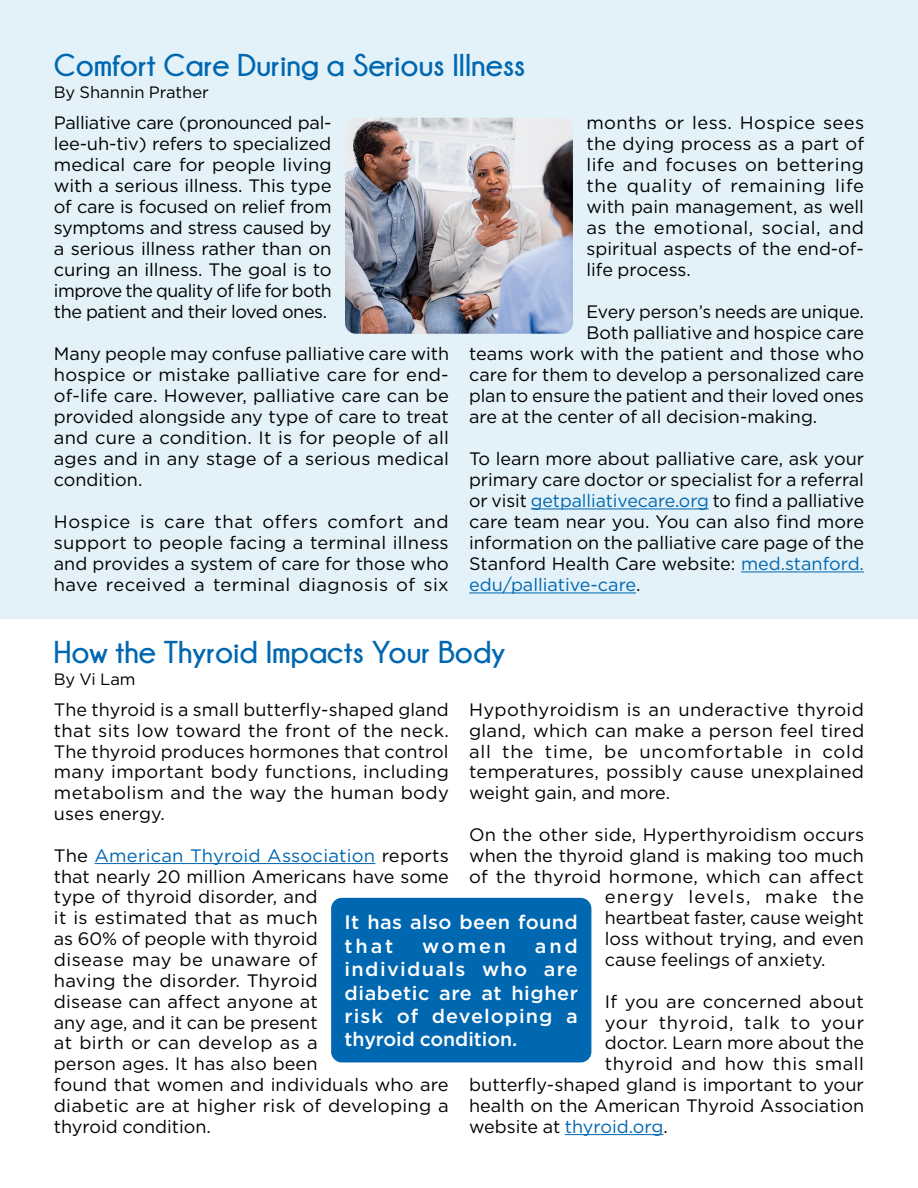
<style>
.page{position:relative;width:918px;height:1188px;background:#fff}
.page>*{position:absolute;margin:0;border:0;box-sizing:border-box;transform-origin:0 0}
.t1{font:700 31.5px "Champagne&Limousines";color:#0067b1}
.t2{font:500 19.5px/23.4px "Gotham";letter-spacing:.025em;color:#fff}
.t3{font:18px/21px "Gotham";color:#000;text-align:justify}
.t4{font:18px "Gotham";letter-spacing:.02em;color:#000}
.t5{font:18px "Gotham";letter-spacing:.04em;color:#000}
.t6{font:18px "Gotham";letter-spacing:.025em;color:#000}
.t7{font:18px "Gotham";color:#0067b1}
.t8{font:18px "Gotham";letter-spacing:.065em;color:#000}
.t9{font:16.5px "Gotham";color:#000}
.s1{color:#0067b1}
.s2{color:#000}
</style>
<div class="page">
<hr style="left:917px;top:481px;width:1px;height:707px;background:#edf7fa">
<div style="left:0;top:0;width:918px;height:619px;background:#e3f2f8"></div>
<hr style="left:531px;top:508px;width:178px;height:1px;background:#0067b1">
<hr style="left:741px;top:571px;width:123px;height:1px;background:#0067b1">
<hr style="left:469px;top:592px;width:167px;height:1px;background:#0067b1">
<hr style="left:95px;top:863px;width:280px;height:1px;background:#0067b1">
<hr style="left:565px;top:1134px;width:98px;height:1px;background:#0067b1">
<img style="left:345px;top:118px;width:228px;height:216px">
<div style="left:331px;top:898px;width:260px;height:164px;background:#0067b1;border-radius:11px"></div>
<h1 class="t1" style="left:54px;top:48px;width:473px">Comfort Care During a Serious Illness</h1>
<p class="t9" style="left:54px;top:81px;width:157px">By Shannin Prather</p>
<p class="t3" style="left:54px;top:112px;width:279px">Palliative care (pronounced pal&shy;lee-uh-tiv) refers to specialized medical care for people living with a serious illness. This type of care is focused on relief from symptoms and stress caused by a serious illness rather than on curing an illness. The goal is to improve the quality of life for both the patient and their loved ones.</p>
<p class="t3" style="left:54px;top:343px;width:397px">Many people may confuse palliative care with hospice or mistake palliative care for end&shy;of-life care. However, palliative care can be provided alongside any type of care to treat and cure a condition. It is for people of all ages and in any stage of a serious medical condition.</p>
<p class="t3" style="left:54px;top:511px;width:396px">Hospice is care that offers comfort and support to people facing a terminal illness and provides a system of care for those who have received a terminal diagnosis of six</p>
<p class="t3" style="left:586px;top:112px;width:279px">months or less. Hospice sees the dying process as a part of life and focuses on bettering the quality of remaining life with pain management, as well as the emotional, social, and spiritual aspects of the end-of&shy;life process.</p>
<p class="t3" style="left:586px;top:301px;width:279px">Every person’s needs are unique.</p>
<p class="t3" style="left:586px;top:322px;width:279px">Both palliative and hospice care</p>
<p class="t3" style="left:469px;top:343px;width:396px">teams work with the patient and those who</p>
<p class="t3" style="left:469px;top:364px;width:397px">care for them to develop a personalized care</p>
<p class="t3" style="left:469px;top:385px;width:397px">plan to ensure the patient and their loved ones</p>
<p class="t3" style="left:469px;top:406px;width:350px">are at the center of all decision-making.</p>
<p class="t3" style="left:469px;top:448px;width:397px">To learn more about palliative care, ask your primary care doctor or specialist for a referral or visit <span class="s1">getpalliativecare.org</span> to find a palliative care team near you. You can also find more information on the palliative care page of the Stanford Health Care website: <span class="s1">med.stanford. edu/palliative-care</span>.</p>
<h1 class="t1" style="left:54px;top:635px;width:453px">How the Thyroid Impacts Your Body</h1>
<p class="t9" style="left:54px;top:668px;width:83px">By Vi Lam</p>
<p class="t3" style="left:54px;top:699px;width:397px">The thyroid is a small butterfly-shaped gland that sits low toward the front of the neck.<br>The thyroid produces hormones that control many important body functions, including metabolism and the way the human body uses energy.</p>
<p class="t3" style="left:54px;top:845px;width:397px;text-align:left">The <span class="s1">American Thyroid Association</span> reports that nearly 20 million Americans have some type of thyroid disorder, and<br>it is estimated that as much<br>as 60% of people with thyroid<br>disease may be unaware of<br>having the disorder. Thyroid<br>disease can affect anyone at<br>any age, and it can be present<br>at birth or can develop as a<br>person ages. It has also been<br>found that women and individuals who are diabetic are at higher risk of developing a thyroid condition.</p>
<p class="t3" style="left:469px;top:699px;width:397px">Hypothyroidism is an underactive thyroid gland, which can make a person feel tired all the time, be uncomfortable in cold temperatures, possibly cause unexplained weight gain, and more.</p>
<p class="t3" style="left:469px;top:824px;width:397px">On the other side, Hyperthyroidism occurs</p>
<p class="t3" style="left:469px;top:845px;width:396px">when the thyroid gland is making too much</p>
<p class="t4" style="left:469px;top:865px;width:396px">of the thyroid hormone, which can affect</p>
<p class="t8" style="left:605px;top:886px;width:261px">energy levels, make the</p>
<p class="t3" style="left:605px;top:907px;width:261px">heartbeat faster, cause weight</p>
<p class="t3" style="left:605px;top:928px;width:261px">loss without trying, and even</p>
<p class="t3" style="left:605px;top:949px;width:222px">cause feelings of anxiety.</p>
<p class="t4" style="left:605px;top:990px;width:261px">If you are concerned about</p>
<p class="t5" style="left:605px;top:1011px;width:261px">your thyroid, talk to your</p>
<p class="t3" style="left:605px;top:1032px;width:261px">doctor. Learn more about the</p>
<p class="t6" style="left:605px;top:1052px;width:261px">thyroid and how this small</p>
<p class="t3" style="left:469px;top:1074px;width:396px">butterfly-shaped gland is important to your</p>
<p class="t3" style="left:469px;top:1095px;width:397px">health on the American Thyroid Association</p>
<p class="t7" style="left:469px;top:1115px;width:200px"><span class="s2">website at</span> thyroid.org<span class="s2">.</span></p>
<p class="t2" style="left:345px;top:911px;width:235px">It has also been found that</p>
<p class="t2" style="left:345px;top:934px;width:235px;text-align:justify;text-indent:190px">and individuals who are diabetic are at higher risk of developing a thyroid condition.</p>
<p class="t2" style="left:422px;top:934px;width:86px">women</p>
</div>
